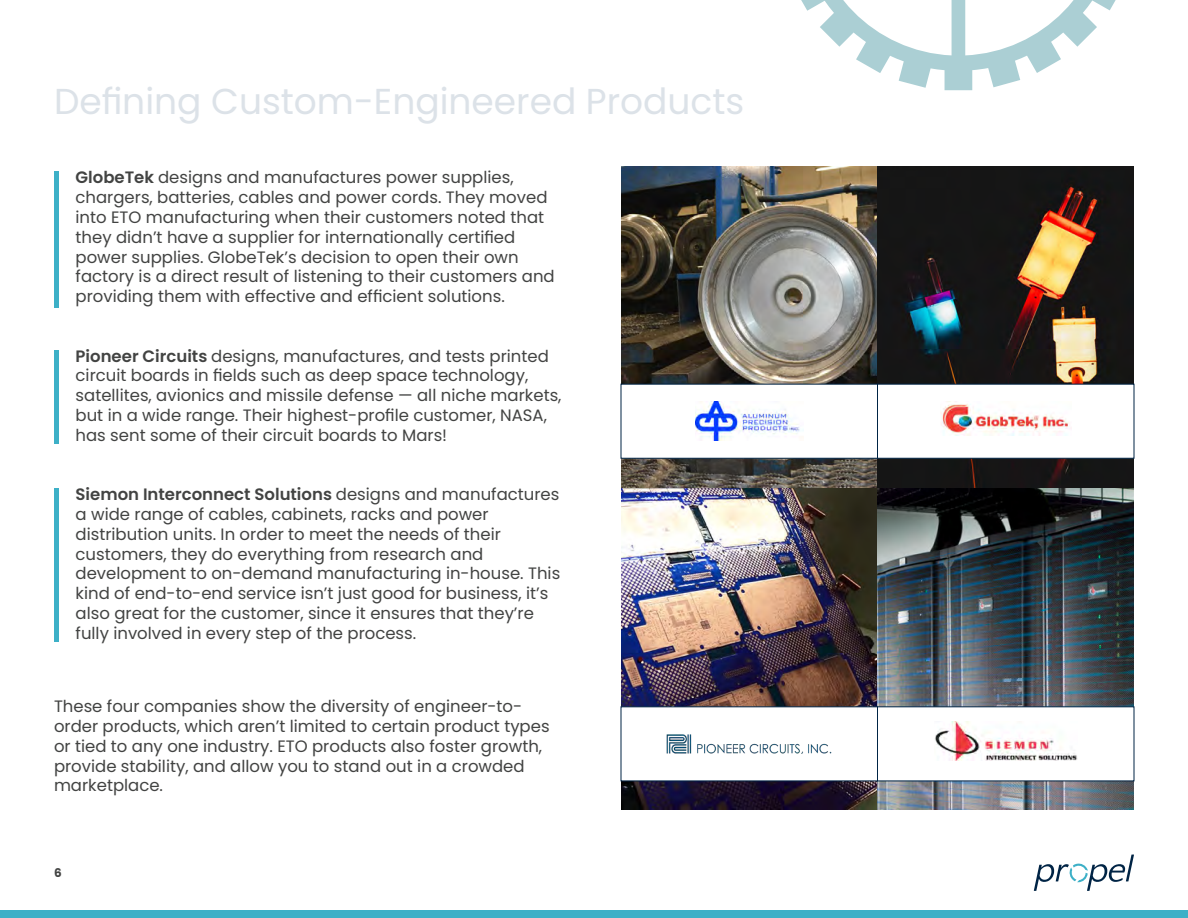
<style>
.page{position:relative;width:1188px;height:918px;background:#fff}
.page>*{position:absolute;margin:0;border:0;box-sizing:border-box;transform-origin:0 0}
.t1{font:36px "Poppins";color:#dce2e8}
.t2{font:16.5px/19.8px "Poppins";color:#424342}
.t3{font:700 12px "Poppins";color:#424342}
.s1{font-weight:600}
</style>
<div class="page">
<svg style="left:1034px;top:855px;width:100px;height:36px"></svg>
<div style="left:0;top:910px;width:1188px;height:8px;background:#3db0c7"></div>
<hr style="left:54px;top:172px;width:4px;height:136px;background:#3db0c7">
<hr style="left:54px;top:350px;width:4px;height:94px;background:#3db0c7">
<hr style="left:54px;top:488px;width:4px;height:154px;background:#3db0c7">
<img style="left:621px;top:166px;width:257px;height:322px">
<img style="left:621px;top:488px;width:257px;height:322px">
<svg style="left:878px;top:166px;width:256px;height:322px;background:#302a24"></svg>
<img style="left:878px;top:488px;width:256px;height:322px">
<div style="left:621px;top:384px;width:257px;height:74px;background:#fff"></div>
<div style="left:877px;top:384px;width:257px;height:74px;background:#fff"></div>
<div style="left:621px;top:707px;width:257px;height:74px;background:#fff"></div>
<div style="left:877px;top:707px;width:257px;height:74px;background:#fff"></div>
<img style="left:695px;top:402px;width:108px;height:39px">
<img style="left:667px;top:734px;width:165px;height:19px">
<img style="left:935px;top:721px;width:142px;height:39px">
<svg style="left:801px;top:0;width:315px;height:90px"></svg>
<img style="left:940px;top:404px;width:131px;height:31px">
<p class="t1" style="left:54px;top:81px;width:692px">Defining Custom-Engineered Products</p>
<p class="t2" style="left:76px;top:168px;width:481px"><span class="s1">GlobeTek</span> designs and manufactures power supplies, chargers, batteries, cables and power cords. They moved into ETO manufacturing when their customers noted that they didn’t have a supplier for internationally certified power supplies. GlobeTek’s decision to open their own factory is a direct result of listening to their customers and providing them with effective and efficient solutions.</p>
<p class="t2" style="left:76px;top:346px;width:487px"><span class="s1">Pioneer Circuits</span> designs, manufactures, and tests printed circuit boards in fields such as deep space technology, satellites, avionics and missile defense — all niche markets, but in a wide range. Their highest-profile customer, NASA, has sent some of their circuit boards to Mars!</p>
<p class="t2" style="left:76px;top:485px;width:486px"><span class="s1">Siemon Interconnect Solutions</span> designs and manufactures a wide range of cables, cabinets, racks and power distribution units. In order to meet the needs of their customers, they do everything from research and development to on-demand manufacturing in-house. This kind of end-to-end service isn’t just good for business, it’s also great for the customer, since it ensures that they’re fully involved in every step of the process.</p>
<p class="t2" style="left:54px;top:697px;width:497px">These four companies show the diversity of engineer-to&shy;order products, which aren’t limited to certain product types or tied to any one industry. ETO products also foster growth, provide stability, and allow you to stand out in a crowded marketplace.</p>
<p class="t3" style="left:54px;top:865px;width:9px">6</p>
</div>
